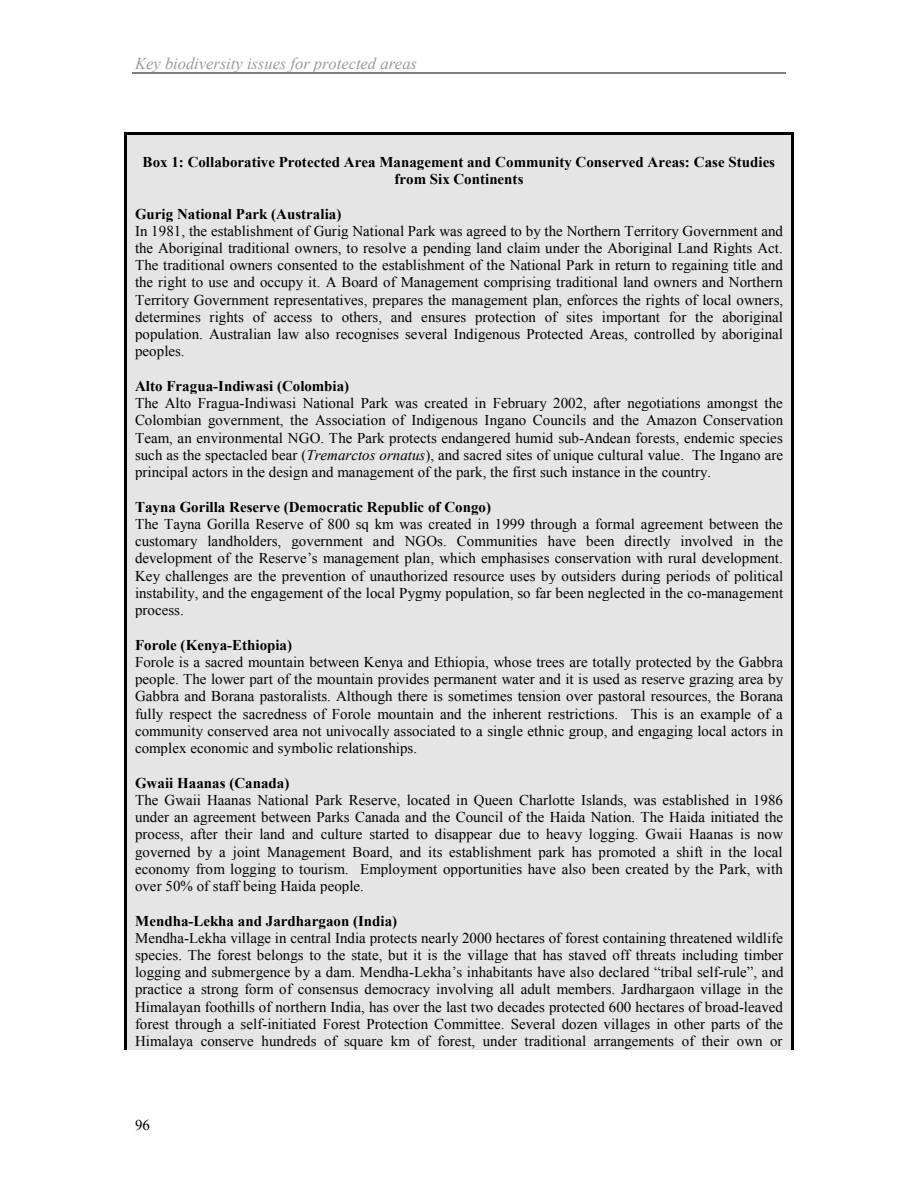
<style>
.page{position:relative;width:918px;height:1188px;background:#fff}
.page>*{position:absolute;margin:0;border:0;box-sizing:border-box;transform-origin:0 0}
.t1{font:italic 16.5px "Times New Roman";color:#9a9a9a}
.t2{font:15px/17.2px "Times New Roman";letter-spacing:.005em;color:#000;text-align:justify}
.t3{font:700 15px/17.1px "Times New Roman";color:#000;text-align:center}
.s1{font-style:italic}
</style>
<div class="page">
<svg style="left:133px;top:73px;width:652px;height:1px"></svg>
<div style="left:127px;top:134px;width:664px;height:19px;background:#e6e5e6"></div>
<hr style="left:127px;top:132px;width:664px;height:2px;background:#000">
<div style="left:127px;top:153px;width:664px;height:17px;background:#e6e5e6"></div>
<div style="left:127px;top:170px;width:664px;height:18px;background:#e6e5e6"></div>
<div style="left:127px;top:188px;width:664px;height:17px;background:#e6e5e6"></div>
<div style="left:127px;top:205px;width:664px;height:17px;background:#e6e5e6"></div>
<div style="left:127px;top:222px;width:664px;height:17px;background:#e6e5e6"></div>
<div style="left:127px;top:239px;width:664px;height:17px;background:#e6e5e6"></div>
<div style="left:127px;top:256px;width:664px;height:18px;background:#e6e5e6"></div>
<div style="left:127px;top:274px;width:664px;height:17px;background:#e6e5e6"></div>
<div style="left:127px;top:291px;width:664px;height:17px;background:#e6e5e6"></div>
<div style="left:127px;top:308px;width:664px;height:18px;background:#e6e5e6"></div>
<div style="left:127px;top:326px;width:664px;height:17px;background:#e6e5e6"></div>
<div style="left:127px;top:343px;width:664px;height:17px;background:#e6e5e6"></div>
<div style="left:127px;top:360px;width:664px;height:17px;background:#e6e5e6"></div>
<div style="left:127px;top:377px;width:664px;height:18px;background:#e6e5e6"></div>
<div style="left:127px;top:395px;width:664px;height:17px;background:#e6e5e6"></div>
<div style="left:127px;top:412px;width:664px;height:17px;background:#e6e5e6"></div>
<div style="left:127px;top:429px;width:664px;height:17px;background:#e6e5e6"></div>
<div style="left:127px;top:446px;width:664px;height:18px;background:#e6e5e6"></div>
<div style="left:127px;top:464px;width:664px;height:17px;background:#e6e5e6"></div>
<div style="left:127px;top:481px;width:664px;height:17px;background:#e6e5e6"></div>
<div style="left:127px;top:498px;width:664px;height:17px;background:#e6e5e6"></div>
<div style="left:127px;top:515px;width:664px;height:18px;background:#e6e5e6"></div>
<div style="left:127px;top:533px;width:664px;height:17px;background:#e6e5e6"></div>
<div style="left:127px;top:550px;width:664px;height:17px;background:#e6e5e6"></div>
<div style="left:127px;top:567px;width:664px;height:17px;background:#e6e5e6"></div>
<div style="left:127px;top:584px;width:664px;height:18px;background:#e6e5e6"></div>
<div style="left:127px;top:602px;width:664px;height:17px;background:#e6e5e6"></div>
<div style="left:127px;top:619px;width:664px;height:17px;background:#e6e5e6"></div>
<div style="left:127px;top:636px;width:664px;height:17px;background:#e6e5e6"></div>
<div style="left:127px;top:653px;width:664px;height:17px;background:#e6e5e6"></div>
<div style="left:127px;top:670px;width:664px;height:18px;background:#e6e5e6"></div>
<div style="left:127px;top:688px;width:664px;height:17px;background:#e6e5e6"></div>
<div style="left:127px;top:705px;width:664px;height:17px;background:#e6e5e6"></div>
<div style="left:127px;top:722px;width:664px;height:18px;background:#e6e5e6"></div>
<div style="left:127px;top:740px;width:664px;height:17px;background:#e6e5e6"></div>
<div style="left:127px;top:757px;width:664px;height:17px;background:#e6e5e6"></div>
<div style="left:127px;top:774px;width:664px;height:17px;background:#e6e5e6"></div>
<div style="left:127px;top:791px;width:664px;height:18px;background:#e6e5e6"></div>
<div style="left:127px;top:809px;width:664px;height:17px;background:#e6e5e6"></div>
<div style="left:127px;top:826px;width:664px;height:17px;background:#e6e5e6"></div>
<div style="left:127px;top:843px;width:664px;height:17px;background:#e6e5e6"></div>
<div style="left:127px;top:860px;width:664px;height:18px;background:#e6e5e6"></div>
<div style="left:127px;top:878px;width:664px;height:17px;background:#e6e5e6"></div>
<div style="left:127px;top:895px;width:664px;height:17px;background:#e6e5e6"></div>
<div style="left:127px;top:912px;width:664px;height:17px;background:#e6e5e6"></div>
<div style="left:127px;top:929px;width:664px;height:17px;background:#e6e5e6"></div>
<div style="left:127px;top:946px;width:664px;height:18px;background:#e6e5e6"></div>
<div style="left:127px;top:964px;width:664px;height:17px;background:#e6e5e6"></div>
<div style="left:127px;top:981px;width:664px;height:17px;background:#e6e5e6"></div>
<div style="left:127px;top:998px;width:664px;height:18px;background:#e6e5e6"></div>
<div style="left:127px;top:1016px;width:664px;height:17px;background:#e6e5e6"></div>
<div style="left:127px;top:1033px;width:664px;height:17px;background:#e6e5e6"></div>
<hr style="left:125px;top:132px;width:2px;height:918px;background:#000">
<hr style="left:791px;top:132px;width:2px;height:918px;background:#000">
<p class="t1" style="left:135px;top:54px;width:284px">Key biodiversity issues for protected areas</p>
<p class="t3" style="left:143px;top:153px;width:634px">Box 1: Collaborative Protected Area Management and Community Conserved Areas: Case Studies from Six Continents</p>
<p class="t3" style="left:135px;top:205px;width:208px">Gurig National Park (Australia)</p>
<p class="t2" style="left:135px;top:222px;width:650px">In 1981, the establishment of Gurig National Park was agreed to by the Northern Territory Government and the Aboriginal traditional owners, to resolve a pending land claim under the Aboriginal Land Rights Act.<br>The traditional owners consented to the establishment of the National Park in return to regaining title and the right to use and occupy it. A Board of Management comprising traditional land owners and Northern Territory Government representatives, prepares the management plan, enforces the rights of local owners, determines rights of access to others, and ensures protection of sites important for the aboriginal population. Australian law also recognises several Indigenous Protected Areas, controlled by aboriginal peoples.</p>
<p class="t3" style="left:135px;top:378px;width:216px">Alto Fragua-Indiwasi (Colombia)</p>
<p class="t2" style="left:135px;top:394px;width:650px">The Alto Fragua-Indiwasi National Park was created in February 2002, after negotiations amongst the Colombian government, the Association of Indigenous Ingano Councils and the Amazon Conservation Team, an environmental NGO. The Park protects endangered humid sub-Andean forests, endemic species such as the spectacled bear (<span class="s1">Tremarctos ornatus</span>), and sacred sites of unique cultural value. The Ingano are principal actors in the design and management of the park, the first such instance in the country.</p>
<p class="t3" style="left:135px;top:498px;width:358px">Tayna Gorilla Reserve (Democratic Republic of Congo)</p>
<p class="t2" style="left:135px;top:515px;width:650px">The Tayna Gorilla Reserve of 800 sq km was created in 1999 through a formal agreement between the customary landholders, government and NGOs. Communities have been directly involved in the development of the Reserve’s management plan, which emphasises conservation with rural development.<br>Key challenges are the prevention of unauthorized resource uses by outsiders during periods of political instability, and the engagement of the local Pygmy population, so far been neglected in the co-management process.</p>
<p class="t3" style="left:135px;top:636px;width:159px">Forole (Kenya-Ethiopia)</p>
<p class="t2" style="left:135px;top:653px;width:650px">Forole is a sacred mountain between Kenya and Ethiopia, whose trees are totally protected by the Gabbra people. The lower part of the mountain provides permanent water and it is used as reserve grazing area by Gabbra and Borana pastoralists. Although there is sometimes tension over pastoral resources, the Borana fully respect the sacredness of Forole mountain and the inherent restrictions. This is an example of a community conserved area not univocally associated to a single ethnic group, and engaging local actors in complex economic and symbolic relationships.</p>
<p class="t3" style="left:135px;top:774px;width:156px">Gwaii Haanas (Canada)</p>
<p class="t2" style="left:135px;top:791px;width:650px">The Gwaii Haanas National Park Reserve, located in Queen Charlotte Islands, was established in 1986 under an agreement between Parks Canada and the Council of the Haida Nation. The Haida initiated the process, after their land and culture started to disappear due to heavy logging. Gwaii Haanas is now governed by a joint Management Board, and its establishment park has promoted a shift in the local economy from logging to tourism. Employment opportunities have also been created by the Park, with over 50% of staff being Haida people.</p>
<p class="t3" style="left:135px;top:912px;width:264px">Mendha-Lekha and Jardhargaon (India)</p>
<p class="t2" style="left:135px;top:929px;width:650px">Mendha-Lekha village in central India protects nearly 2000 hectares of forest containing threatened wildlife species. The forest belongs to the state, but it is the village that has staved off threats including timber logging and submergence by a dam. Mendha-Lekha’s inhabitants have also declared “tribal self-rule”, and practice a strong form of consensus democracy involving all adult members. Jardhargaon village in the Himalayan foothills of northern India, has over the last two decades protected 600 hectares of broad-leaved forest through a self-initiated Forest Protection Committee. Several dozen villages in other parts of the Himalaya conserve hundreds of square km of forest, under traditional arrangements of their own or</p>
<p class="t2" style="left:135px;top:1117px;width:17px">96</p>
</div>
